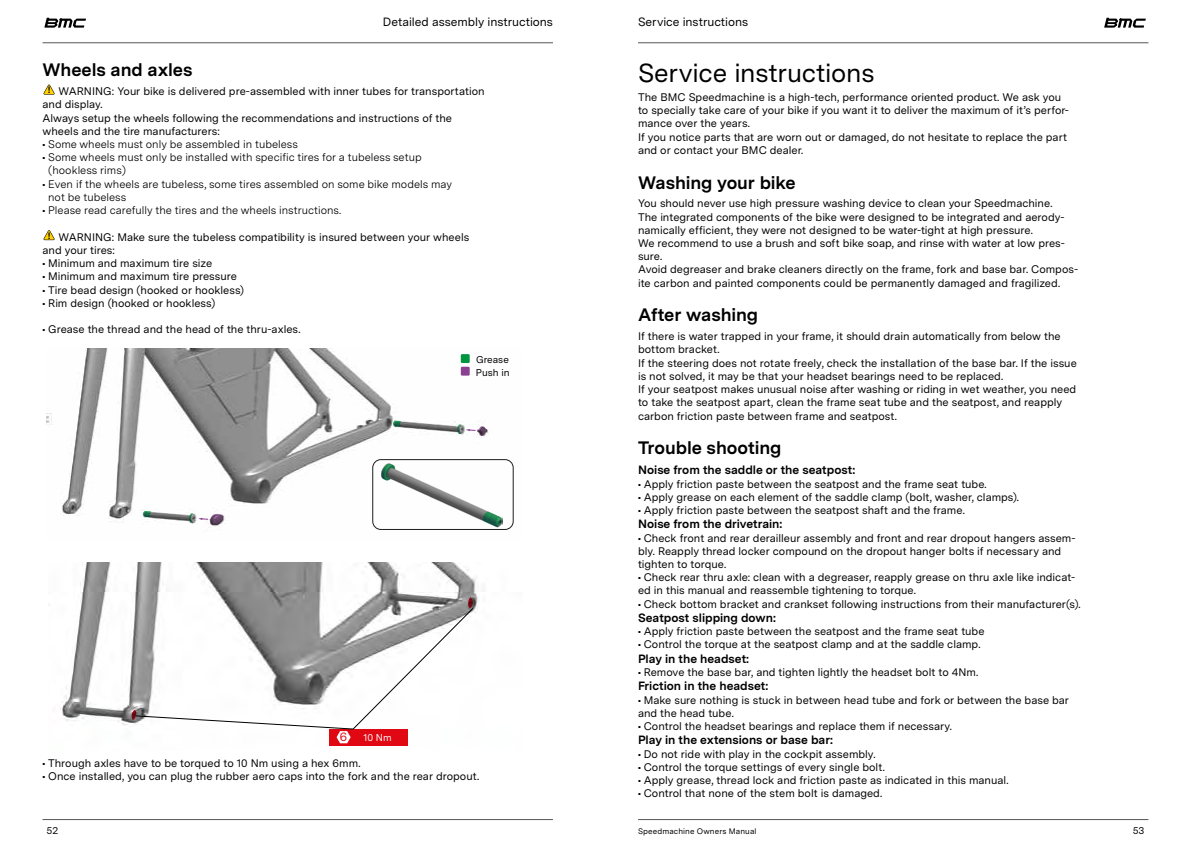
<style>
.page{position:relative;width:1191px;height:842px;background:#fff}
.page>*{position:absolute;margin:0;border:0;box-sizing:border-box;transform-origin:0 0}
.t1{font:26px "Messina Sans";letter-spacing:-.01em;color:#000}
.t2{font:700 18px "Messina Sans";letter-spacing:-.005em;color:#000}
.t3{font:12.2px "Messina Sans";color:#e00812}
.t4{font:700 12px "Messina Sans";letter-spacing:-.005em;color:#000}
.t5{font:12px "Messina Sans";letter-spacing:-.005em;color:#000}
.t6{font:11px/13.2px "Messina Sans";color:#000}
.t7{font:11px/13.2px "Messina Sans";color:#000}
.t8{font:10px "Messina Sans";color:#000}
.t9{font:9.9px "Messina Sans";color:#000}
.t10{font:9.9px "Messina Sans";color:#010100}
.t11{font:9.9px "Messina Sans";color:#fff}
.t12{font:8px "Messina Sans";letter-spacing:.015em;color:#000}
.s1{font-weight:700}
</style>
<div class="page">
<svg style="left:1104px;top:18px;width:41px;height:10px"></svg>
<svg style="left:44px;top:18px;width:42px;height:10px"></svg>
<hr style="left:43px;top:43px;width:510px;height:1px;background:#575757">
<hr style="left:43px;top:819px;width:510px;height:1px;background:#575757">
<hr style="left:638px;top:43px;width:510px;height:1px;background:#575757">
<hr style="left:638px;top:819px;width:510px;height:1px;background:#575757">
<svg style="left:43px;top:85px;width:12px;height:10px"></svg>
<svg style="left:43px;top:230px;width:12px;height:10px"></svg>
<img style="left:47px;top:349px;width:467px;height:183px">
<div style="left:461px;top:367px;width:9px;height:9px;background:#8a4190"></div>
<div style="left:461px;top:354px;width:9px;height:9px;background:#009540"></div>
<svg style="left:143px;top:511px;width:8px;height:6px"></svg>
<svg style="left:393px;top:421px;width:8px;height:6px"></svg>
<img style="left:373px;top:460px;width:129px;height:72px">
<div style="left:372px;top:459px;width:141px;height:71px;border:1px solid #1d1d1c;border-radius:8px"></div>
<svg style="left:381px;top:464px;width:14px;height:16px"></svg>
<svg style="left:483px;top:512px;width:18px;height:15px"></svg>
<svg style="left:457px;top:424px;width:30px;height:12px"></svg>
<svg style="left:189px;top:513px;width:34px;height:12px"></svg>
<img style="left:48px;top:562px;width:431px;height:184px">
<div style="left:329px;top:729px;width:79px;height:16px;background:#e00812"></div>
<svg style="left:336px;top:731px;width:15px;height:12px"></svg>
<svg style="left:132px;top:710px;width:4px;height:10px"></svg>
<svg style="left:468px;top:597px;width:5px;height:11px"></svg>
<svg style="left:136px;top:608px;width:337px;height:121px"></svg>
<p class="t5" style="left:383px;top:13px;width:171px">Detailed assembly instructions</p>
<p class="t5" style="left:638px;top:13px;width:112px">Service instructions</p>
<h2 class="t2" style="left:43px;top:56px;width:151px">Wheels and axles</h2>
<p class="t6" style="left:43px;top:84px;width:443px;text-indent:5px"><sup>!</sup> WARNING: Your bike is delivered pre-assembled with inner tubes for transportation and display.<br>Always setup the wheels following the recommendations and instructions of the wheels and the tire manufacturers:</p>
<p class="t7" style="left:43px;top:137px;width:257px"><span class="s1">•</span> Some wheels must only be assembled in tubeless</p>
<p class="t7" style="left:48px;top:150px;width:375px;text-indent:-6px"><span class="s1">•</span> Some wheels must only be installed with specific tires for a tubeless setup (hookless rims)</p>
<p class="t7" style="left:48px;top:177px;width:405px;text-indent:-6px"><span class="s1">•</span> Even if the wheels are tubeless, some tires assembled on some bike models may not be tubeless</p>
<p class="t7" style="left:43px;top:203px;width:300px"><span class="s1">•</span> Please read carefully the tires and the wheels instructions.</p>
<p class="t6" style="left:43px;top:230px;width:428px;text-indent:5px"><sup>!</sup> WARNING: Make sure the tubeless compatibility is insured between your wheels and your tires:</p>
<p class="t6" style="left:43px;top:256px;width:171px"><span class="s1">•</span> Minimum and maximum tire size</p>
<p class="t6" style="left:43px;top:270px;width:196px"><span class="s1">•</span> Minimum and maximum tire pressure</p>
<p class="t6" style="left:43px;top:283px;width:203px"><span class="s1">•</span> Tire bead design (hooked or hookless)</p>
<p class="t6" style="left:43px;top:296px;width:174px"><span class="s1">•</span> Rim design (hooked or hookless)</p>
<p class="t6" style="left:43px;top:322px;width:259px"><span class="s1">•</span> Grease the thread and the head of the thru-axles.</p>
<p class="t9" style="left:476px;top:365px;width:35px">Push in</p>
<p class="t10" style="left:476px;top:352px;width:34px">Grease</p>
<p class="t3" style="left:340px;top:728px;width:9px">6</p>
<p class="t11" style="left:363px;top:730px;width:30px">10 Nm</p>
<p class="t6" style="left:43px;top:756px;width:319px"><span class="s1">•</span> Through axles have to be torqued to 10 Nm using a hex 6mm.</p>
<p class="t6" style="left:43px;top:770px;width:438px"><span class="s1">•</span> Once installed, you can plug the rubber aero caps into the fork and the rear dropout.</p>
<h1 class="t1" style="left:638px;top:54px;width:238px">Service instructions</h1>
<p class="t6" style="left:638px;top:90px;width:432px">The BMC Speedmachine is a high-tech, performance oriented product. We ask you to specially take care of your bike if you want it to deliver the maximum of it’s perfor&shy;mance over the years.<br>If you notice parts that are worn out or damaged, do not hesitate to replace the part and or contact your BMC dealer.</p>
<h2 class="t2" style="left:638px;top:169px;width:159px">Washing your bike</h2>
<p class="t6" style="left:638px;top:197px;width:442px">You should never use high pressure washing device to clean your Speedmachine.<br>The integrated components of the bike were designed to be integrated and aerody&shy;namically efficient, they were not designed to be water-tight at high pressure.<br>We recommend to use a brush and soft bike soap, and rinse with water at low pres&shy;sure.<br>Avoid degreaser and brake cleaners directly on the frame, fork and base bar. Compos&shy;ite carbon and painted components could be permanently damaged and fragilized.</p>
<h2 class="t2" style="left:638px;top:302px;width:122px">After washing</h2>
<p class="t6" style="left:638px;top:329px;width:440px">If there is water trapped in your frame, it should drain automatically from below the bottom bracket.<br>If the steering does not rotate freely, check the installation of the base bar. If the issue is not solved, it may be that your headset bearings need to be replaced.<br>If your seatpost makes unusual noise after washing or riding in wet weather, you need to take the seatpost apart, clean the frame seat tube and the seatpost, and reapply carbon friction paste between frame and seatpost.</p>
<h2 class="t2" style="left:638px;top:435px;width:145px">Trouble shooting</h2>
<p class="t4" style="left:638px;top:461px;width:219px">Noise from the saddle or the seatpost:</p>
<p class="t6" style="left:638px;top:477px;width:350px"><span class="s1">•</span> Apply friction paste between the seatpost and the frame seat tube.</p>
<p class="t6" style="left:638px;top:490px;width:382px"><span class="s1">•</span> Apply grease on each element of the saddle clamp (bolt, washer, clamps).</p>
<p class="t6" style="left:638px;top:503px;width:328px"><span class="s1">•</span> Apply friction paste between the seatpost shaft and the frame.</p>
<p class="t4" style="left:638px;top:515px;width:146px">Noise from the drivetrain:</p>
<p class="t6" style="left:638px;top:531px;width:439px"><span class="s1">•</span> Check front and rear derailleur assembly and front and rear dropout hangers assem&shy;bly. Reapply thread locker compound on the dropout hanger bolts if necessary and tighten to torque.</p>
<p class="t6" style="left:638px;top:570px;width:439px"><span class="s1">•</span> Check rear thru axle: clean with a degreaser, reapply grease on thru axle like indicat&shy;ed in this manual and reassemble tightening to torque.</p>
<p class="t6" style="left:638px;top:597px;width:444px"><span class="s1">•</span> Check bottom bracket and crankset following instructions from their manufacturer(s).</p>
<p class="t4" style="left:638px;top:609px;width:139px">Seatpost slipping down:</p>
<p class="t6" style="left:638px;top:624px;width:348px"><span class="s1">•</span> Apply friction paste between the seatpost and the frame seat tube</p>
<p class="t6" style="left:638px;top:638px;width:344px"><span class="s1">•</span> Control the torque at the seatpost clamp and at the saddle clamp.</p>
<p class="t4" style="left:638px;top:650px;width:113px">Play in the headset:</p>
<p class="t6" style="left:638px;top:665px;width:342px"><span class="s1">•</span> Remove the base bar, and tighten lightly the headset bolt to 4Nm.</p>
<p class="t4" style="left:638px;top:677px;width:132px">Friction in the headset:</p>
<p class="t6" style="left:638px;top:693px;width:432px"><span class="s1">•</span> Make sure nothing is stuck in between head tube and fork or between the base bar and the head tube.</p>
<p class="t6" style="left:638px;top:719px;width:315px"><span class="s1">•</span> Control the headset bearings and replace them if necessary.</p>
<p class="t4" style="left:638px;top:731px;width:196px">Play in the extensions or base bar:</p>
<p class="t6" style="left:638px;top:747px;width:239px"><span class="s1">•</span> Do not ride with play in the cockpit assembly.</p>
<p class="t6" style="left:638px;top:760px;width:248px"><span class="s1">•</span> Control the torque settings of every single bolt.</p>
<p class="t6" style="left:638px;top:773px;width:372px"><span class="s1">•</span> Apply grease, thread lock and friction paste as indicated in this manual.</p>
<p class="t6" style="left:638px;top:786px;width:246px"><span class="s1">•</span> Control that none of the stem bolt is damaged.</p>
<p class="t8" style="left:47px;top:824px;width:13px">52</p>
<p class="t12" style="left:638px;top:825px;width:120px">Speedmachine Owners Manual</p>
<p class="t9" style="left:1132px;top:824px;width:13px">53</p>
</div>
